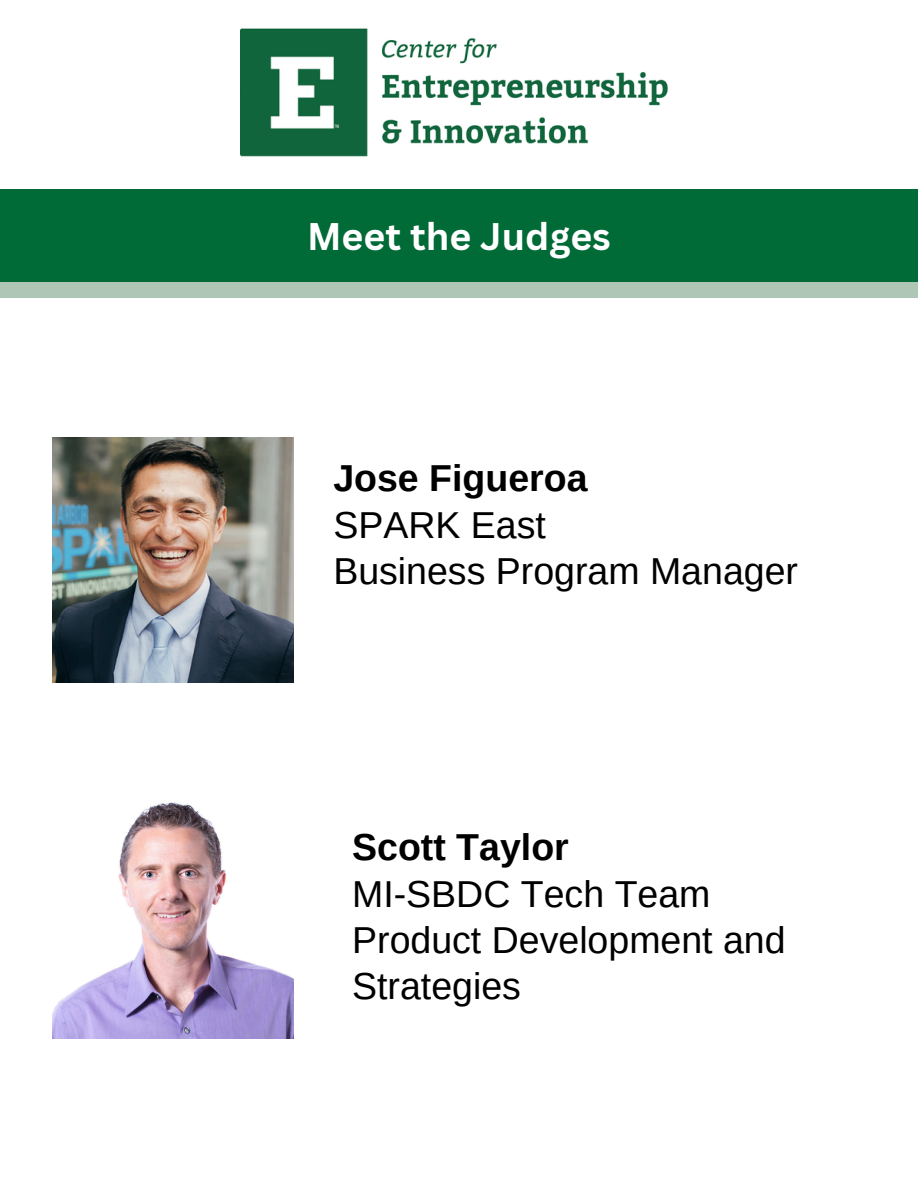
<style>
.page{position:relative;width:918px;height:1188px;background:#fff}
.page>*{position:absolute;margin:0;border:0;box-sizing:border-box;transform-origin:0 0}
.t1{font:37.5px/46.2px "Arimo";color:#000}
.t2{font:700 37.5px "Arimo";color:#000}
.t3{font:700 37.5px "Canva Sans";color:#fff}
</style>
<div class="page">
<div style="left:0;top:189px;width:918px;height:93px;background:#006b36"></div>
<div style="left:0;top:282px;width:918px;height:16px;background:#aec6b6"></div>
<img style="left:241px;top:28px;width:427px;height:129px">
<img style="left:52px;top:802px;width:241px;height:237px">
<img style="left:52px;top:437px;width:241px;height:246px">
<p class="t3" style="left:307px;top:210px;width:305px">Meet the Judges</p>
<p class="t2" style="left:333px;top:457px;width:256px">Jose Figueroa</p>
<p class="t1" style="left:333px;top:501px;width:214px">SPARK East</p>
<p class="t1" style="left:333px;top:548px;width:466px">Business Program Manager</p>
<h1 class="t2" style="left:352px;top:827px;width:218px">Scott Taylor</h1>
<p class="t1" style="left:352px;top:871px;width:360px">MI-SBDC Tech Team</p>
<p class="t1" style="left:352px;top:917px;width:435px">Product Development and<br>Strategies</p>
</div>
